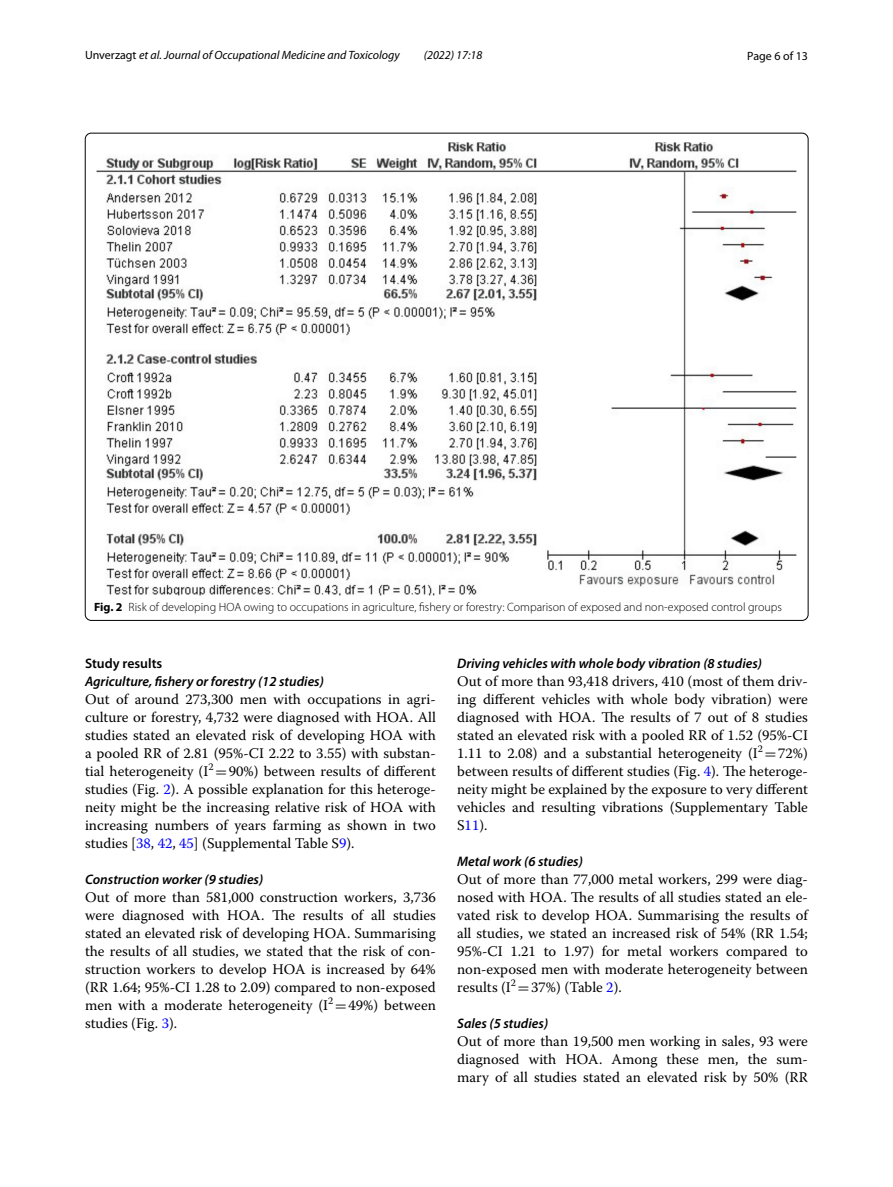
<style>
.page{position:relative;width:893px;height:1187px;background:#fff}
.page>*{position:absolute;margin:0;border:0;box-sizing:border-box;transform-origin:0 0}
.t1{font:14.7px/18px "Warnock Pro";color:#000;text-align:justify}
.t2{font:italic 600 13.8px "Myriad Pro";color:#000}
.t3{font:600 13.8px "Myriad Pro";color:#000}
.t4{font:300 12px "Myriad Pro";color:#000}
.t5{font:italic 12px "Myriad Pro";color:#000}
.t6{font:12px "Myriad Pro";color:#000}
.s1{font-style:normal}
.s2{font-weight:700}
.s3{font-family:"MTSY"}
.s4{color:#00f}
</style>
<div class="page">
<img style="left:96px;top:142px;width:701px;height:453px">
<p class="t5" style="left:85px;top:48px;width:316px"><span class="s1">Unverzagt</span> et al. Journal of Occupational Medicine and Toxicology</p>
<p class="t5" style="left:424px;top:48px;width:60px">(2022) 17:18</p>
<p class="t6" style="left:747px;top:48px;width:62px">Page 6 of 13</p>
<p class="t4" style="left:94px;top:600px;width:689px"><span class="s2">Fig. 2</span> Risk of developing HOA owing to occupations in agriculture, fishery or forestry: Comparison of exposed and non-exposed control groups</p>
<p class="t3" style="left:85px;top:654px;width:79px">Study results</p>
<p class="t2" style="left:85px;top:672px;width:240px">Agriculture, fishery or forestry (12 studies)</p>
<p class="t1" style="left:85px;top:689px;width:352px">Out of around 273,300 men with occupations in agri&shy;culture or forestry, 4,732 were diagnosed with HOA. All studies stated an elevated risk of developing HOA with a pooled RR of 2.81 (95%-CI 2.22 to 3.55) with substan&shy;tial heterogeneity (I<sup>2</sup> <span class="s3">=</span>90%) between results of different studies (Fig. <span class="s4">2</span>). A possible explanation for this heteroge&shy;neity might be the increasing relative risk of HOA with increasing numbers of years farming as shown in two studies [<span class="s4">38</span>, <span class="s4">42</span>, <span class="s4">45</span>] (Supplemental Table S<span class="s4">9</span>).</p>
<p class="t2" style="left:85px;top:870px;width:180px">Construction worker (9 studies)</p>
<p class="t1" style="left:85px;top:887px;width:352px">Out of more than 581,000 construction workers, 3,736 were diagnosed with HOA. The results of all studies stated an elevated risk of developing HOA. Summarising the results of all studies, we stated that the risk of con&shy;struction workers to develop HOA is increased by 64% (RR 1.64; 95%-CI 1.28 to 2.09) compared to non-exposed men with a moderate heterogeneity (I<sup>2</sup> <span class="s3">=</span>49%) between studies (Fig. <span class="s4">3</span>).</p>
<p class="t2" style="left:457px;top:654px;width:306px">Driving vehicles with whole body vibration (8 studies)</p>
<p class="t1" style="left:457px;top:671px;width:352px">Out of more than 93,418 drivers, 410 (most of them driv&shy;ing different vehicles with whole body vibration) were diagnosed with HOA. The results of 7 out of 8 studies stated an elevated risk with a pooled RR of 1.52 (95%-CI 1.11 to 2.08) and a substantial heterogeneity (I<sup>2</sup> <span class="s3">=</span>72%) between results of different studies (Fig. <span class="s4">4</span>). The heteroge&shy;neity might be explained by the exposure to very different vehicles and resulting vibrations (Supplementary Table S<span class="s4">11</span>).</p>
<p class="t2" style="left:457px;top:852px;width:127px">Metal work (6 studies)</p>
<p class="t1" style="left:457px;top:869px;width:352px">Out of more than 77,000 metal workers, 299 were diag&shy;nosed with HOA. The results of all studies stated an ele&shy;vated risk to develop HOA. Summarising the results of all studies, we stated an increased risk of 54% (RR 1.54; 95%-CI 1.21 to 1.97) for metal workers compared to non-exposed men with moderate heterogeneity between results (I<sup>2</sup> <span class="s3">=</span>37%) (Table <span class="s4">2</span>).</p>
<p class="t2" style="left:457px;top:1014px;width:93px">Sales (5 studies)</p>
<p class="t1" style="left:457px;top:1031px;width:352px">Out of more than 19,500 men working in sales, 93 were diagnosed with HOA. Among these men, the sum&shy;mary of all studies stated an elevated risk by 50% (RR</p>
</div>
